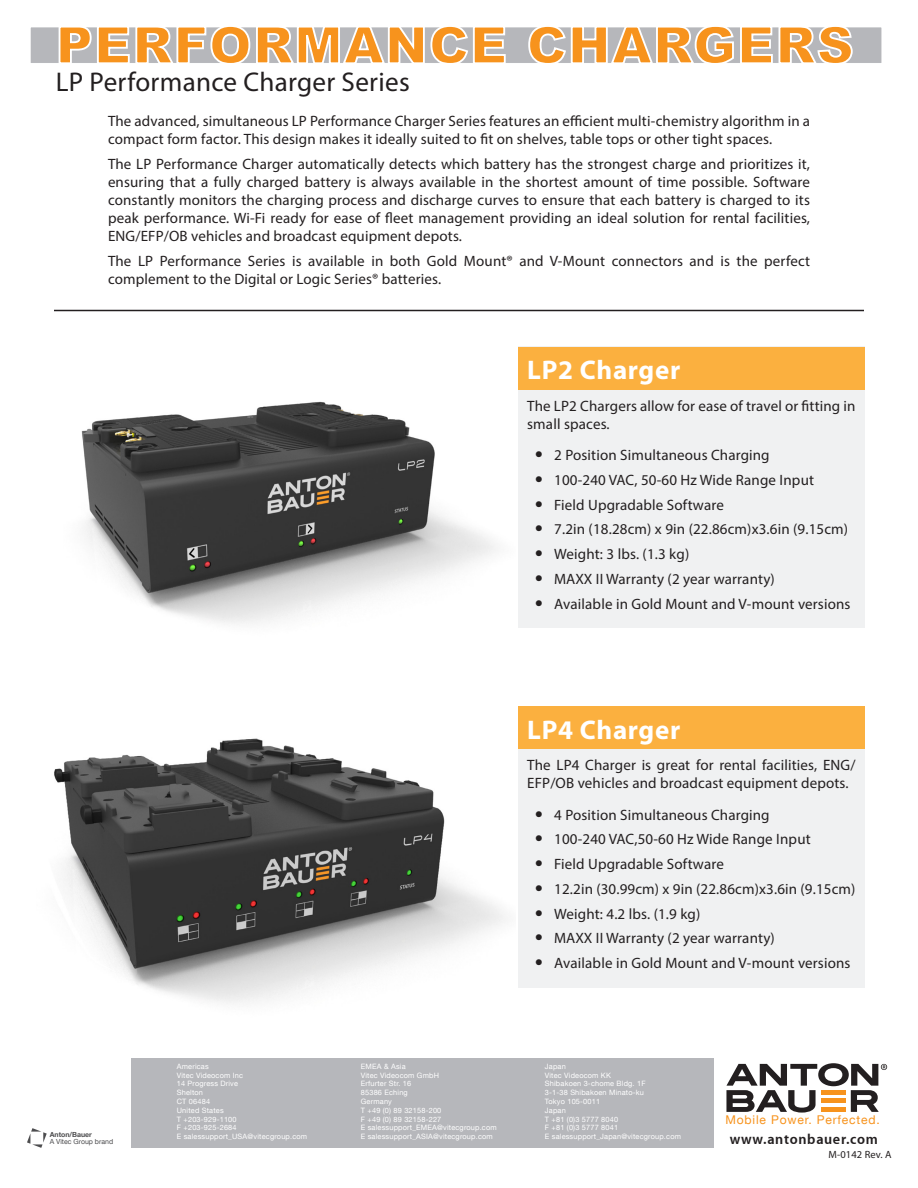
<style>
.page{position:relative;width:918px;height:1188px;background:#fff}
.page>*{position:absolute;margin:0;border:0;box-sizing:border-box;transform-origin:0 0}
.t1{font:900 51.3px "Arial";letter-spacing:.025em;color:#f7931d}
.t2{font:27.15px "Myriad Pro";letter-spacing:.01em;color:#231f20}
.BODY_AND_CONTENTS{font:700 27px "Myriad Pro";letter-spacing:.025em;color:#fff}
.BODY_AND_CONTENTS-2{font:15px/18px "Myriad Pro";letter-spacing:.01em;color:#231f20}
.t3{font:700 14.4px "Myriad Apple";letter-spacing:.05em;color:#231f20}
.t4{font:12.15px "Helvetica Neue LT Com";letter-spacing:.065em;color:#f7931d}
.t5{font:10.5px "Myriad Pro";letter-spacing:.01em;color:#231f20}
.t6{font:7.35px/8.9px "Helvetica Neue LT Com";letter-spacing:.025em;color:#fff}
.t7{font:7.05px/7.2px "Helvetica Neue LT Com";color:#4d4d4f}
.s1{font-family:"Helvetica Neue LT Com";font-size:16.5px}
.s2{font-weight:700}
</style>
<div class="page">
<div style="left:30px;top:27px;width:852px;height:36px;background:#b6b7bb"></div>
<svg style="left:58px;top:27px;width:449px;height:36px"></svg>
<svg style="left:527px;top:27px;width:327px;height:36px"></svg>
<div style="left:518px;top:706px;width:346px;height:282px;background:#f0f1f2"></div>
<div style="left:518px;top:707px;width:346px;height:42px;background:#fbb03f"></div>
<div style="left:518px;top:346px;width:346px;height:282px;background:#f0f1f2"></div>
<div style="left:518px;top:347px;width:346px;height:43px;background:#fbb03f"></div>
<img style="left:54px;top:738px;width:452px;height:266px">
<hr style="left:54px;top:310px;width:810px;height:1px;background:#231f20">
<img style="left:81px;top:401px;width:415px;height:223px">
<div style="left:131px;top:1058px;width:583px;height:90px;background:#b6b7bb"></div>
<svg style="left:27px;top:1128px;width:20px;height:20px"></svg>
<svg style="left:726px;top:1063px;width:161px;height:50px"></svg>
<p class="t1" style="left:56px;top:8px;width:799px">PERFORMANCE CHARGERS</p>
<p class="t2" style="left:56px;top:65px;width:355px">LP Performance Charger Series</p>
<p class="BODY_AND_CONTENTS-2" style="left:108px;top:112px;width:704px">The advanced, simultaneous LP Performance Charger Series features an efficient multi-chemistry algorithm in a compact form factor. This design makes it ideally suited to fit on shelves, table tops or other tight spaces.</p>
<p class="BODY_AND_CONTENTS-2" style="left:108px;top:155px;width:704px;text-align:justify">The LP Performance Charger automatically detects which battery has the strongest charge and prioritizes it, ensuring that a fully charged battery is always available in the shortest amount of time possible. Software constantly monitors the charging process and discharge curves to ensure that each battery is charged to its peak performance. Wi-Fi ready for ease of fleet management providing an ideal solution for rental facilities, ENG/EFP/OB vehicles and broadcast equipment depots.</p>
<p class="BODY_AND_CONTENTS-2" style="left:108px;top:252px;width:704px">The LP Performance Series is available in both Gold Mount® and V-Mount connectors and is the perfect complement to the Digital or Logic Series® batteries.</p>
<p class="BODY_AND_CONTENTS" style="left:527px;top:352px;width:155px">LP2 Charger</p>
<p class="BODY_AND_CONTENTS-2" style="left:527px;top:396px;width:330px">The LP2 Chargers allow for ease of travel or fitting in small spaces.</p>
<p class="BODY_AND_CONTENTS-2" style="left:535px;top:446px;width:236px"><span class="s1">•</span> 2 Position Simultaneous Charging</p>
<p class="BODY_AND_CONTENTS-2" style="left:535px;top:471px;width:281px"><span class="s1">•</span> 100-240 VAC, 50-60 Hz Wide Range Input</p>
<p class="BODY_AND_CONTENTS-2" style="left:535px;top:495px;width:191px"><span class="s1">•</span> Field Upgradable Software</p>
<p class="BODY_AND_CONTENTS-2" style="left:535px;top:520px;width:315px"><span class="s1">•</span> 7.2in (18.28cm) x 9in (22.86cm)x3.6in (9.15cm)</p>
<p class="BODY_AND_CONTENTS-2" style="left:535px;top:545px;width:156px"><span class="s1">•</span> Weight: 3 lbs. (1.3 kg)</p>
<p class="BODY_AND_CONTENTS-2" style="left:535px;top:570px;width:242px"><span class="s1">•</span> MAXX II Warranty (2 year warranty)</p>
<p class="BODY_AND_CONTENTS-2" style="left:535px;top:594px;width:317px"><span class="s1">•</span> Available in Gold Mount and V-mount versions</p>
<p class="BODY_AND_CONTENTS" style="left:527px;top:712px;width:155px">LP4 Charger</p>
<p class="BODY_AND_CONTENTS-2" style="left:527px;top:756px;width:330px">The LP4 Charger is great for rental facilities, ENG/<br>EFP/OB vehicles and broadcast equipment depots.</p>
<p class="BODY_AND_CONTENTS-2" style="left:535px;top:805px;width:236px"><span class="s1">•</span> 4 Position Simultaneous Charging</p>
<p class="BODY_AND_CONTENTS-2" style="left:535px;top:830px;width:277px"><span class="s1">•</span> 100-240 VAC,50-60 Hz Wide Range Input</p>
<p class="BODY_AND_CONTENTS-2" style="left:535px;top:855px;width:191px"><span class="s1">•</span> Field Upgradable Software</p>
<p class="BODY_AND_CONTENTS-2" style="left:535px;top:880px;width:322px"><span class="s1">•</span> 12.2in (30.99cm) x 9in (22.86cm)x3.6in (9.15cm)</p>
<p class="BODY_AND_CONTENTS-2" style="left:535px;top:904px;width:167px"><span class="s1">•</span> Weight: 4.2 lbs. (1.9 kg)</p>
<p class="BODY_AND_CONTENTS-2" style="left:535px;top:929px;width:242px"><span class="s1">•</span> MAXX II Warranty (2 year warranty)</p>
<p class="BODY_AND_CONTENTS-2" style="left:535px;top:954px;width:317px"><span class="s1">•</span> Available in Gold Mount and V-mount versions</p>
<p class="t6" style="left:177px;top:1061px;width:132px">Americas<br>Vitec Videocom Inc<br>14 Progress Drive<br>Shelton<br>CT 06484<br>United States<br>T +203-929-1100<br>F +203-925-2684<br>E salessupport_USA@vitecgroup.com</p>
<p class="t6" style="left:361px;top:1061px;width:137px">EMEA &amp; Asia<br>Vitec Videocom GmbH<br>Erfurter Str. 16<br>85386 Eching<br>Germany<br>T +49 (0) 89 32158-200<br>F +49 (0) 89 32158-227<br>E salessupport_EMEA@vitecgroup.com<br>E salessupport_ASIA@vitecgroup.com</p>
<p class="t6" style="left:545px;top:1061px;width:138px">Japan<br>Vitec Videocom KK<br>Shibakoen 3-chome Bldg. 1F<br>3-1-38 Shibakoen Minato-ku<br>Tokyo 105-0011<br>Japan<br>T +81 (0)3 5777 8040<br>F +81 (0)3 5777 8041<br>E salessupport_Japan@vitecgroup.com</p>
<p class="t4" style="left:726px;top:1112px;width:156px">Mobile Power. Perfected.</p>
<p class="t7" style="left:50px;top:1130px;width:65px"><span class="s2">Anton/Bauer<br></span>A Vitec Group brand</p>
<p class="t3" style="left:730px;top:1131px;width:150px">www.antonbauer.com</p>
<p class="t5" style="left:829px;top:1148px;width:65px">M-0142 Rev. A</p>
</div>
